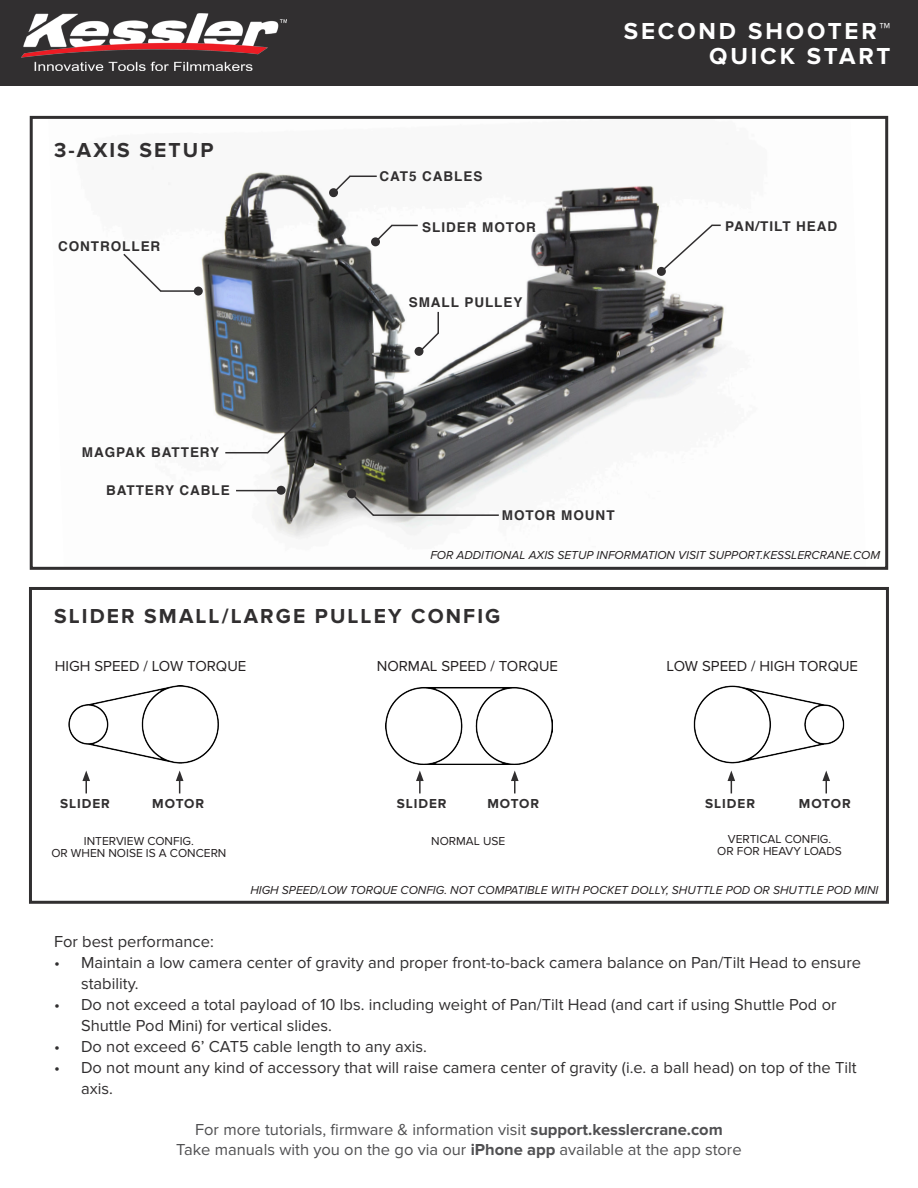
<style>
.page{position:relative;width:918px;height:1188px;background:#fff}
.page>*{position:absolute;margin:0;border:0;box-sizing:border-box;transform-origin:0 0}
.t1{font:700 24px "Proxima Nova";letter-spacing:.12em;color:#fff}
.t2{font:700 21px "Proxima Nova";letter-spacing:.1em;color:#312f30}
.t3{font:16.5px/21px "Proxima Nova";color:#312f30}
.t4{font:16.5px "Proxima Nova";color:#505052}
.t5{font:15px "Proxima Nova";color:#231f20}
.t6{font:700 13.5px "Helvetica";letter-spacing:.07em;color:#312f30}
.t7{font:700 13.5px "Proxima Nova";letter-spacing:.07em;color:#312f30}
.t8{font:italic 12px "Proxima Nova";color:#231f20}
.t9{font:12px "Proxima Nova";color:#231f20}
.s1{font-weight:700}
</style>
<div class="page">
<img style="left:168px;top:171px;width:558px;height:368px">
<div style="left:30px;top:116px;width:858px;height:454px;border:3px solid #312f30"></div>
<div style="left:0;top:0;width:918px;height:86px;background:#312f30"></div>
<img style="left:22px;top:13px;width:264px;height:57px">
<img style="left:68px;top:686px;width:151px;height:85px">
<img style="left:693px;top:685px;width:152px;height:79px">
<img style="left:385px;top:687px;width:167px;height:77px">
<div style="left:29px;top:587px;width:860px;height:317px;border:3px solid #312f30"></div>
<svg style="left:416px;top:771px;width:8px;height:22px"></svg>
<svg style="left:511px;top:771px;width:8px;height:22px"></svg>
<svg style="left:82px;top:771px;width:8px;height:22px"></svg>
<svg style="left:176px;top:771px;width:7px;height:22px"></svg>
<svg style="left:728px;top:771px;width:7px;height:22px"></svg>
<svg style="left:822px;top:771px;width:8px;height:22px"></svg>
<div style="left:657px;top:267px;width:9px;height:9px;background:#312f30;border-radius:50%"></div>
<svg style="left:660px;top:223px;width:61px;height:50px"></svg>
<div style="left:194px;top:287px;width:9px;height:9px;background:#312f30;border-radius:50%"></div>
<svg style="left:371px;top:237px;width:9px;height:9px"></svg>
<div style="left:415px;top:347px;width:8px;height:9px;background:#312f30;border-radius:50%"></div>
<svg style="left:373px;top:223px;width:45px;height:21px"></svg>
<svg style="left:419px;top:331px;width:22px;height:22px"></svg>
<hr style="left:437px;top:312px;width:2px;height:22px;background:#312f30">
<svg style="left:329px;top:188px;width:9px;height:9px"></svg>
<svg style="left:331px;top:174px;width:46px;height:21px"></svg>
<svg style="left:123px;top:253px;width:38px;height:39px"></svg>
<hr style="left:160px;top:290px;width:35px;height:2px;background:#312f30">
<div style="left:347px;top:489px;width:9px;height:9px;background:#312f30;border-radius:50%"></div>
<svg style="left:353px;top:495px;width:23px;height:23px"></svg>
<hr style="left:373px;top:514px;width:126px;height:2px;background:#312f30">
<div style="left:321px;top:390px;width:9px;height:9px;background:#312f30;border-radius:50%"></div>
<svg style="left:265px;top:393px;width:63px;height:62px;background:#4c4d4c"></svg>
<hr style="left:225px;top:452px;width:43px;height:1px;background:#312f30">
<div style="left:277px;top:486px;width:9px;height:9px;background:#312f30;border-radius:50%"></div>
<hr style="left:236px;top:490px;width:43px;height:1px;background:#312f30">
<p class="t2" style="left:54px;top:138px;width:161px">3-AXIS SETUP</p>
<p class="t6" style="left:58px;top:235px;width:104px">CONTROLLER</p>
<p class="t6" style="left:82px;top:441px;width:139px">MAGPAK BATTERY</p>
<p class="t6" style="left:106px;top:479px;width:125px">BATTERY CABLE</p>
<p class="t6" style="left:380px;top:166px;width:104px">CAT5 CABLES</p>
<p class="t1" style="left:624px;top:17px;width:268px">SECOND SHOOTER™</p>
<p class="t1" style="left:709px;top:43px;width:183px">QUICK START</p>
<p class="t6" style="left:422px;top:216px;width:115px">SLIDER MOTOR</p>
<p class="t6" style="left:725px;top:215px;width:114px">PAN/TILT HEAD</p>
<p class="t6" style="left:409px;top:291px;width:115px">SMALL PULLEY</p>
<p class="t6" style="left:502px;top:504px;width:114px">MOTOR MOUNT</p>
<p class="t8" style="left:430px;top:549px;width:451px">FOR ADDITIONAL AXIS SETUP INFORMATION VISIT SUPPORT.KESSLERCRANE.COM</p>
<p class="t2" style="left:54px;top:604px;width:448px">SLIDER SMALL/LARGE PULLEY CONFIG</p>
<p class="t5" style="left:55px;top:657px;width:193px">HIGH SPEED / LOW TORQUE</p>
<p class="t5" style="left:377px;top:657px;width:183px">NORMAL SPEED / TORQUE</p>
<p class="t5" style="left:667px;top:657px;width:193px">LOW SPEED / HIGH TORQUE</p>
<p class="t7" style="left:60px;top:796px;width:51px">SLIDER</p>
<p class="t7" style="left:152px;top:796px;width:53px">MOTOR</p>
<p class="t7" style="left:397px;top:796px;width:51px">SLIDER</p>
<p class="t7" style="left:487px;top:796px;width:53px">MOTOR</p>
<p class="t7" style="left:705px;top:796px;width:51px">SLIDER</p>
<p class="t7" style="left:799px;top:796px;width:53px">MOTOR</p>
<p class="t9" style="left:84px;top:834px;width:112px">INTERVIEW CONFIG.</p>
<p class="t9" style="left:51px;top:846px;width:177px">OR WHEN NOISE IS A CONCERN</p>
<p class="t9" style="left:431px;top:834px;width:76px">NORMAL USE</p>
<p class="t9" style="left:728px;top:832px;width:105px">VERTICAL CONFIG.</p>
<p class="t9" style="left:717px;top:844px;width:126px">OR FOR HEAVY LOADS</p>
<p class="t8" style="left:250px;top:883px;width:630px">HIGH SPEED/LOW TORQUE CONFIG. NOT COMPATIBLE WITH POCKET DOLLY, SHUTTLE POD OR SHUTTLE POD MINI</p>
<p class="t3" style="left:54px;top:931px;width:161px">For best performance:</p>
<p class="t3" style="left:81px;top:952px;width:782px;text-indent:-27px">• Maintain a low camera center of gravity and proper front-to-back camera balance on Pan/Tilt Head to ensure stability.</p>
<p class="t3" style="left:81px;top:994px;width:757px;text-indent:-27px">• Do not exceed a total payload of 10 lbs. including weight of Pan/Tilt Head (and cart if using Shuttle Pod or<br>Shuttle Pod Mini) for vertical slides.</p>
<p class="t3" style="left:54px;top:1036px;width:375px">• Do not exceed 6’ CAT5 cable length to any axis.</p>
<p class="t3" style="left:81px;top:1057px;width:777px;text-indent:-27px">• Do not mount any kind of accessory that will raise camera center of gravity (i.e. a ball head) on top of the Tilt axis.</p>
<p class="t4" style="left:195px;top:1120px;width:529px">For more tutorials, firmware &amp; information visit <span class="s1">support.kesslercrane.com</span></p>
<p class="t4" style="left:176px;top:1140px;width:567px">Take manuals with you on the go via our <span class="s1">iPhone app</span> available at the app store</p>
</div>
